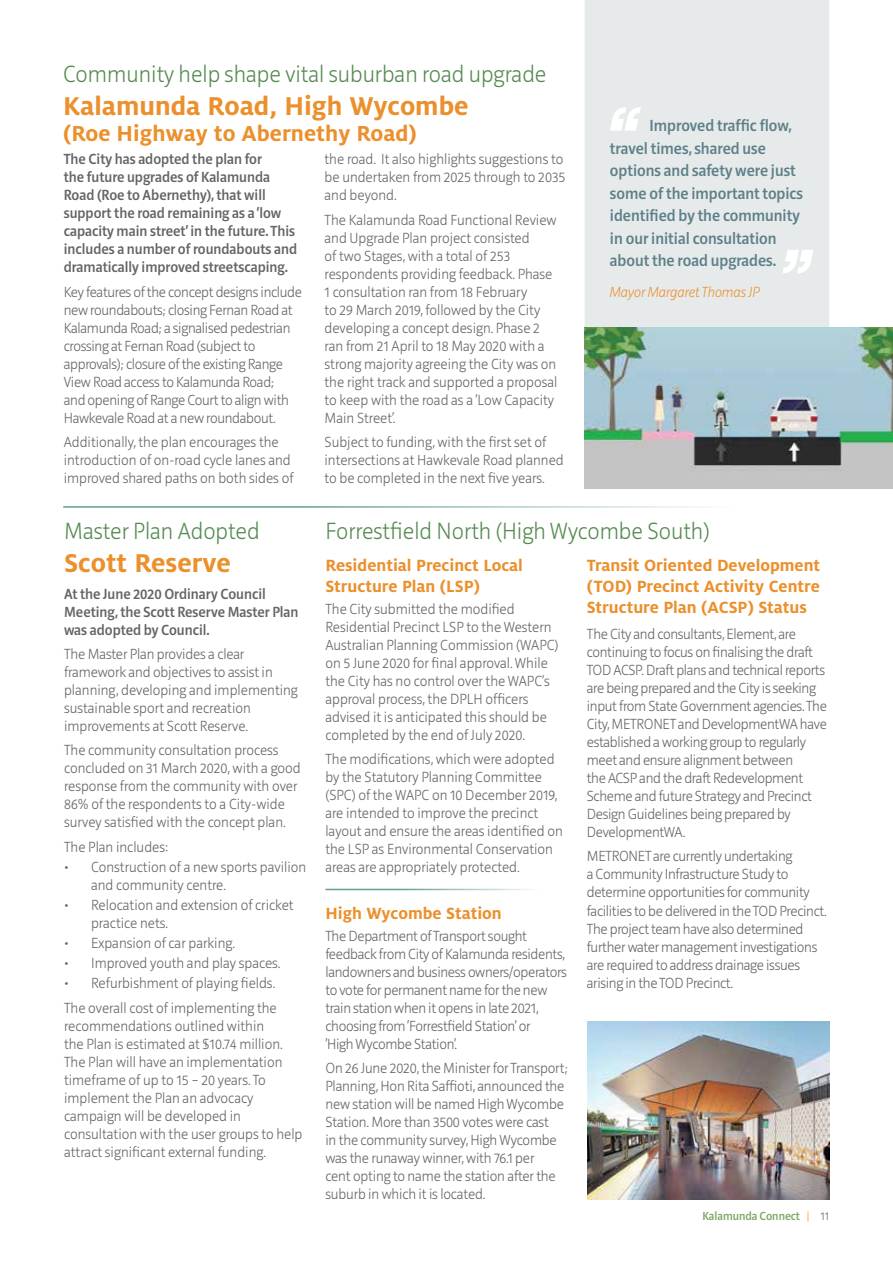
<style>
.page{position:relative;width:893px;height:1263px;background:#fff}
.page>*{position:absolute;margin:0;border:0;box-sizing:border-box;transform-origin:0 0}
.t1{font:700 28.5px "Milo OT";color:#eb902c}
.t2{font:200 24px "Riga";color:#558a51}
.t3{font:700 24px "Milo OT";color:#eb902c}
.t4{font:700 18px/21px "Milo OT";color:#eb902c}
.t5{font:500 16.5px/22.5px "Riga";color:#5d8088}
.t6{font:200 15px/18px "Riga";letter-spacing:-.01em;color:#636466}
.t7{font:500 15px/18px "Riga";color:#636466}
.t8{font:italic 200 15px "Riga";color:#eb902c}
.t9{font:500 12px "Riga";color:#7ea861}
.s1{font-weight:200;color:#eb902c}
.s2{font-weight:200;color:#636466}
</style>
<div class="page">
<hr style="left:63px;top:506px;width:766px;height:2px;background:#63a288">
<div style="left:585px;top:0;width:244px;height:328px;background:#e7eaeb"></div>
<svg style="left:610px;top:107px;width:31px;height:24px"></svg>
<svg style="left:782px;top:250px;width:31px;height:23px"></svg>
<img style="left:584px;top:328px;width:309px;height:161px">
<img style="left:587px;top:1022px;width:242px;height:177px">
<hr style="left:325px;top:889px;width:244px;height:1px;background:#63a288">
<h2 class="t2" style="left:63px;top:61px;width:485px">Community help shape vital suburban road upgrade</h2>
<h1 class="t1" style="left:63px;top:90px;width:407px">Kalamunda Road, High Wycombe</h1>
<h2 class="t3" style="left:63px;top:120px;width:355px">(Roe Highway to Abernethy Road)</h2>
<p class="t7" style="left:64px;top:151px;width:235px">The City has adopted the plan for<br>the future upgrades of Kalamunda Road (Roe to Abernethy), that will support the road remaining as a ‘low capacity main street’ in the future. This includes a number of roundabouts and dramatically improved streetscaping.</p>
<p class="t6" style="left:64px;top:283px;width:240px">Key features of the concept designs include new roundabouts; closing Fernan Road at Kalamunda Road; a signalised pedestrian crossing at Fernan Road (subject to approvals); closure of the existing Range View Road access to Kalamunda Road;<br>and opening of Range Court to align with Hawkevale Road at a new roundabout.</p>
<p class="t6" style="left:64px;top:433px;width:231px">Additionally, the plan encourages the introduction of on-road cycle lanes and improved shared paths on both sides of</p>
<p class="t6" style="left:325px;top:151px;width:242px">the road. It also highlights suggestions to be undertaken from 2025 through to 2035 and beyond.</p>
<p class="t6" style="left:325px;top:211px;width:234px">The Kalamunda Road Functional Review and Upgrade Plan project consisted<br>of two Stages, with a total of 253 respondents providing feedback. Phase 1 consultation ran from 18 February<br>to 29 March 2019, followed by the City developing a concept design. Phase 2 ran from 21 April to 18 May 2020 with a strong majority agreeing the City was on the right track and supported a proposal to keep with the road as a ‘Low Capacity Main Street’.</p>
<p class="t6" style="left:325px;top:433px;width:241px">Subject to funding, with the first set of intersections at Hawkevale Road planned to be completed in the next five years.</p>
<p class="t5" style="left:610px;top:115px;width:195px;text-indent:40px">Improved traffic flow, travel times, shared use options and safety were just some of the important topics identified by the community in our initial consultation about the road upgrades.</p>
<p class="t8" style="left:610px;top:284px;width:151px">Mayor Margaret Thomas JP</p>
<h2 class="t2" style="left:64px;top:518px;width:197px">Master Plan Adopted</h2>
<h2 class="t2" style="left:325px;top:518px;width:386px">Forrestfield North (High Wycombe South)</h2>
<h1 class="t1" style="left:64px;top:547px;width:168px">Scott Reserve</h1>
<p class="t7" style="left:64px;top:585px;width:236px">At the June 2020 Ordinary Council<br>Meeting, the Scott Reserve Master Plan was adopted by Council.</p>
<p class="t6" style="left:64px;top:645px;width:235px">The Master Plan provides a clear framework and objectives to assist in planning, developing and implementing sustainable sport and recreation improvements at Scott Reserve.</p>
<p class="t6" style="left:64px;top:742px;width:238px">The community consultation process concluded on 31 March 2020, with a good response from the community with over 86% of the respondents to a City-wide survey satisfied with the concept plan.</p>
<p class="t6" style="left:64px;top:838px;width:106px">The Plan includes:</p>
<p class="t6" style="left:91px;top:858px;width:217px;text-indent:-27px">• Construction of a new sports pavilion and community centre.</p>
<p class="t6" style="left:91px;top:896px;width:204px;text-indent:-27px">• Relocation and extension of cricket practice nets.</p>
<p class="t6" style="left:64px;top:935px;width:173px">• Expansion of car parking.</p>
<p class="t6" style="left:64px;top:955px;width:218px">• Improved youth and play spaces.</p>
<p class="t6" style="left:64px;top:972px;width:214px;line-height:24.3px">• Refurbishment of playing fields.<br>The overall cost of implementing the</p>
<p class="t6" style="left:64px;top:1017px;width:240px">recommendations outlined within<br>the Plan is estimated at $10.74 million.<br>The Plan will have an implementation timeframe of up to 15 – 20 years. To implement the Plan an advocacy campaign will be developed in consultation with the user groups to help attract significant external funding.</p>
<p class="t4" style="left:325px;top:554px;width:199px">Residential Precinct Local<br>Structure Plan (LSP)</p>
<p class="t6" style="left:325px;top:600px;width:235px">The City submitted the modified Residential Precinct LSP to the Western Australian Planning Commission (WAPC) on 5 June 2020 for final approval. While the City has no control over the WAPC’s approval process, the DPLH officers advised it is anticipated this should be completed by the end of July 2020.</p>
<p class="t6" style="left:325px;top:751px;width:239px">The modifications, which were adopted by the Statutory Planning Committee (SPC) of the WAPC on 10 December 2019, are intended to improve the precinct layout and ensure the areas identified on the LSP as Environmental Conservation areas are appropriately protected.</p>
<p class="t4" style="left:325px;top:902px;width:178px">High Wycombe Station</p>
<p class="t6" style="left:325px;top:927px;width:243px">The Department of Transport sought feedback from City of Kalamunda residents, landowners and business owners/operators to vote for permanent name for the new train station when it opens in late 2021, choosing from ‘Forrestfield Station’ or<br>‘High Wycombe Station’.</p>
<p class="t6" style="left:325px;top:1060px;width:244px">On 26 June 2020, the Minister for Transport; Planning, Hon Rita Saffioti, announced the new station will be named High Wycombe Station. More than 3500 votes were cast<br>in the community survey, High Wycombe was the runaway winner, with 76.1 per<br>cent opting to name the station after the suburb in which it is located.</p>
<p class="t4" style="left:587px;top:554px;width:235px;text-align:justify">Transit Oriented Development (TOD) Precinct Activity Centre Structure Plan (ACSP) Status</p>
<p class="t6" style="left:587px;top:625px;width:242px">The City and consultants, Element, are continuing to focus on finalising the draft TOD ACSP. Draft plans and technical reports are being prepared and the City is seeking input from State Government agencies. The City, METRONET and DevelopmentWA have established a working group to regularly meet and ensure alignment between<br>the ACSP and the draft Redevelopment Scheme and future Strategy and Precinct Design Guidelines being prepared by DevelopmentWA.</p>
<p class="t6" style="left:587px;top:848px;width:242px">METRONET are currently undertaking<br>a Community Infrastructure Study to determine opportunities for community facilities to be delivered in the TOD Precinct.<br>The project team have also determined further water management investigations are required to address drainage issues arising in the TOD Precinct.</p>
<p class="t9" style="left:702px;top:1210px;width:128px">Kalamunda Connect <span class="s1">|</span> <span class="s2">11</span></p>
</div>
